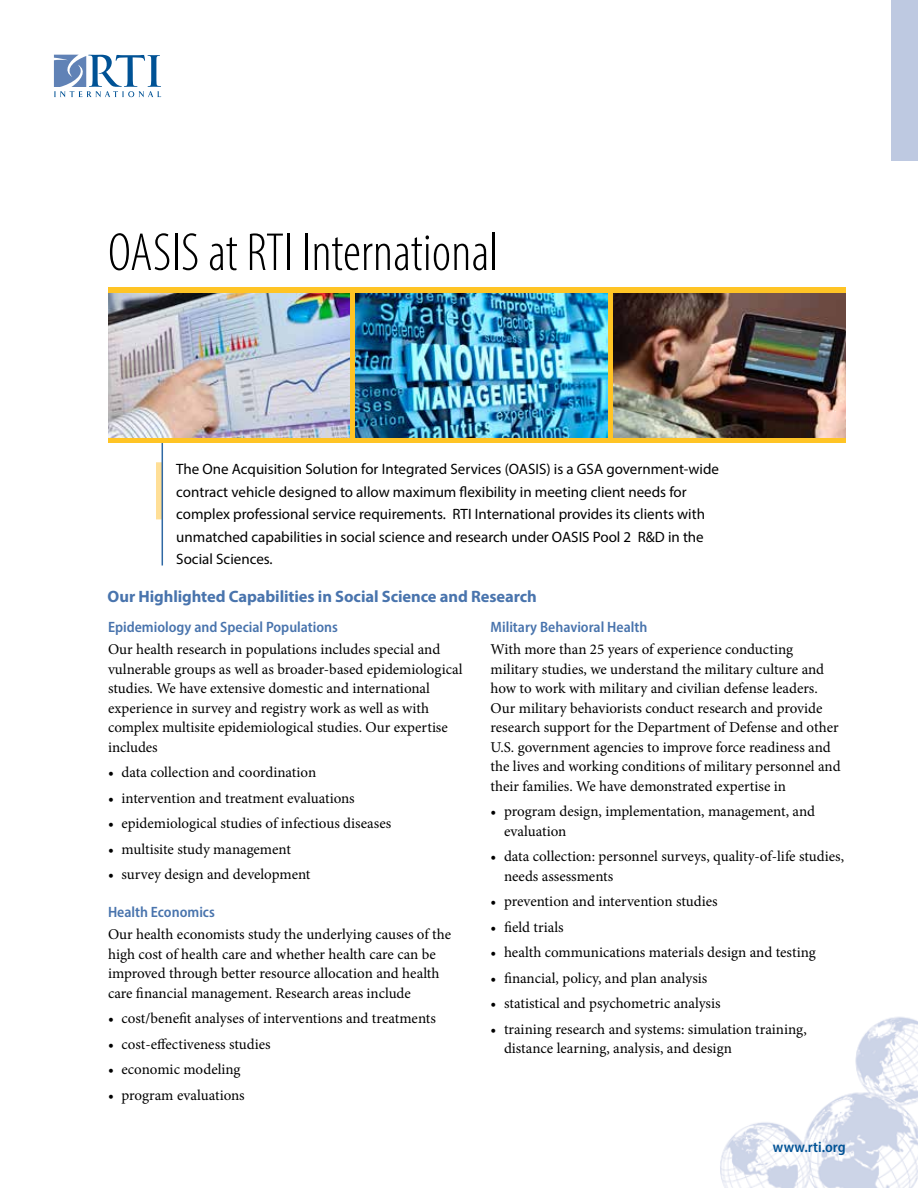
<style>
.page{position:relative;width:918px;height:1188px;background:#fff}
.page>*{position:absolute;margin:0;border:0;box-sizing:border-box;transform-origin:0 0}
.t1{font:300 condensed 54px "Myriad Pro";letter-spacing:.005em;color:#000}
.t2{font:700 16.5px "Myriad Pro";letter-spacing:-.005em;color:#4974ad}
.t3{font:15px/19.5px "Minion Pro";color:#000}
.t4{font:15px/22.5px "Myriad Pro";color:#000}
.t5{font:600 semi-condensed 15px "Myriad Pro";color:#4974ad}
.t6{font:600 semi-condensed 15px "Myriad Pro";letter-spacing:.01em;color:#005295}
</style>
<div class="page">
<img style="left:720px;top:1017px;width:198px;height:171px">
<svg style="left:54px;top:55px;width:107px;height:42px"></svg>
<div style="left:891px;top:0;width:27px;height:160px;background:#bec9e1"></div>
<div style="left:156px;top:462px;width:6px;height:57px;background:#ffdf97"></div>
<hr style="left:162px;top:439px;width:1px;height:127px;background:#2f68a4">
<div style="left:108px;top:287px;width:738px;height:156px;background:#ffc425"></div>
<img style="left:355px;top:293px;width:252px;height:144px">
<img style="left:108px;top:293px;width:241px;height:144px">
<img style="left:613px;top:293px;width:233px;height:144px">
<h1 class="t1" style="left:108px;top:220px;width:392px">OASIS at RTI International</h1>
<p class="t4" style="left:176px;top:458px;width:544px">The One Acquisition Solution for Integrated Services (OASIS) is a GSA government-wide contract vehicle designed to allow maximum flexibility in meeting client needs for complex professional service requirements. RTI International provides its clients with unmatched capabilities in social science and research under OASIS Pool 2 R&amp;D in the Social Sciences.</p>
<p class="t2" style="left:108px;top:586px;width:431px">Our Highlighted Capabilities in Social Science and Research</p>
<p class="t5" style="left:108px;top:617px;width:231px">Epidemiology and Special Populations</p>
<p class="t3" style="left:108px;top:640px;width:356px">Our health research in populations includes special and vulnerable groups as well as broader-based epidemiological studies. We have extensive domestic and international experience in survey and registry work as well as with complex multisite epidemiological studies. Our expertise includes</p>
<p class="t3" style="left:108px;top:763px;width:210px">• data collection and coordination</p>
<p class="t3" style="left:108px;top:788px;width:248px">• intervention and treatment evaluations</p>
<p class="t3" style="left:108px;top:814px;width:285px">• epidemiological studies of infectious diseases</p>
<p class="t3" style="left:108px;top:839px;width:185px">• multisite study management</p>
<p class="t3" style="left:108px;top:865px;width:204px">• survey design and development</p>
<p class="t5" style="left:108px;top:902px;width:108px">Health Economics</p>
<p class="t3" style="left:108px;top:925px;width:345px">Our health economists study the underlying causes of the high cost of health care and whether health care can be improved through better resource allocation and health care financial management. Research areas include</p>
<p class="t3" style="left:108px;top:1009px;width:330px">• cost/benefit analyses of interventions and treatments</p>
<p class="t3" style="left:108px;top:1034px;width:164px">• cost-effectiveness studies</p>
<p class="t3" style="left:108px;top:1060px;width:134px">• economic modeling</p>
<p class="t3" style="left:108px;top:1085px;width:138px">• program evaluations</p>
<p class="t5" style="left:490px;top:617px;width:158px">Military Behavioral Health</p>
<p class="t3" style="left:490px;top:640px;width:352px">With more than 25 years of experience conducting military studies, we understand the military culture and how to work with military and civilian defense leaders.<br>Our military behaviorists conduct research and provide research support for the Department of Defense and other U.S. government agencies to improve force readiness and the lives and working conditions of military personnel and their families. We have demonstrated expertise in</p>
<p class="t3" style="left:504px;top:802px;width:313px;text-indent:-14px">• program design, implementation, management, and evaluation</p>
<p class="t3" style="left:504px;top:847px;width:342px;text-indent:-14px">• data collection: personnel surveys, quality-of-life studies, needs assessments</p>
<p class="t3" style="left:490px;top:892px;width:229px">• prevention and intervention studies</p>
<p class="t3" style="left:490px;top:917px;width:75px">• field trials</p>
<p class="t3" style="left:490px;top:943px;width:327px">• health communications materials design and testing</p>
<p class="t3" style="left:490px;top:968px;width:218px">• financial, policy, and plan analysis</p>
<p class="t3" style="left:490px;top:994px;width:232px">• statistical and psychometric analysis</p>
<p class="t3" style="left:504px;top:1019px;width:304px;text-indent:-14px">• training research and systems: simulation training, distance learning, analysis, and design</p>
<p class="t6" style="left:773px;top:1138px;width:74px">www.rti.org</p>
</div>
